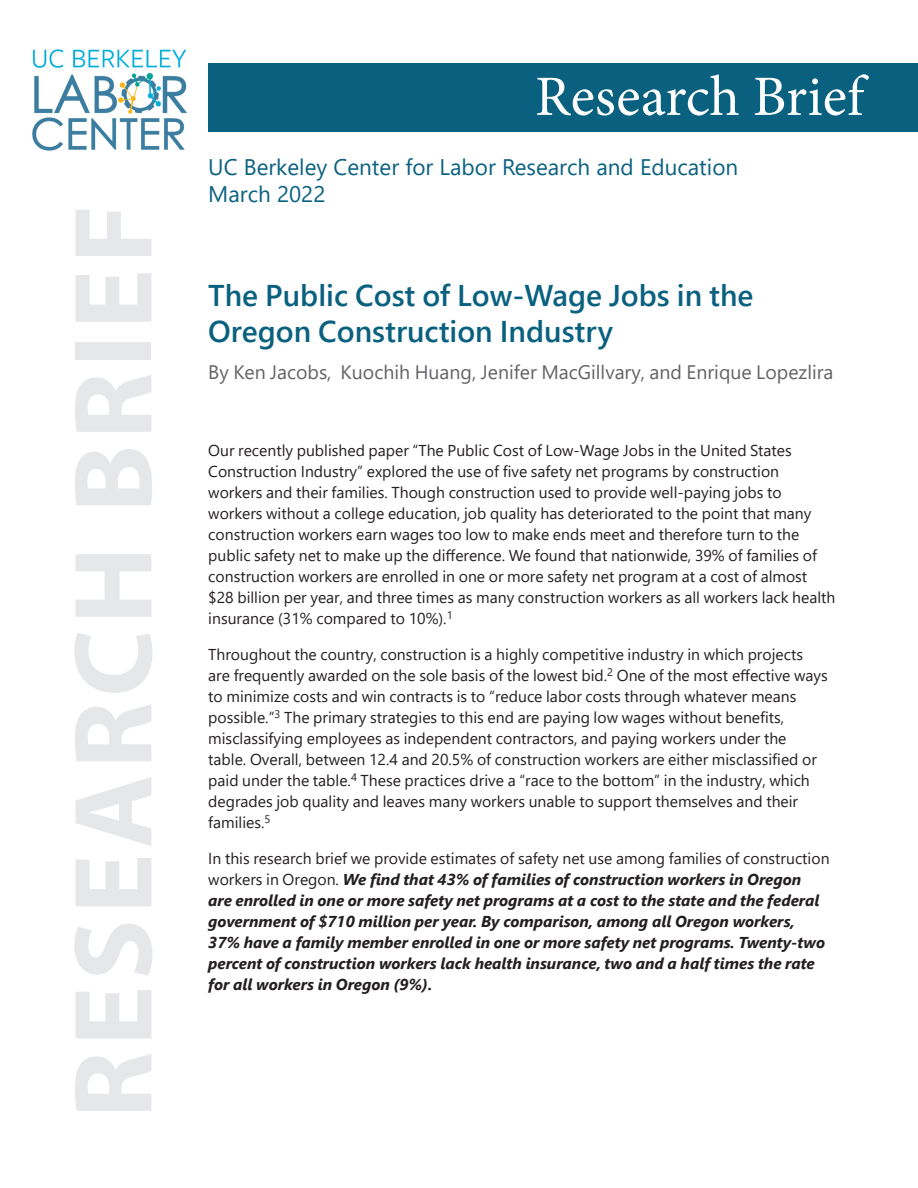
<style>
.page{position:relative;width:918px;height:1188px;background:#fff}
.page>*{position:absolute;margin:0;border:0;box-sizing:border-box;transform-origin:0 0}
.t1{font:700 112.5px "Myriad Pro";letter-spacing:.05em;color:#e6e7e9}
.t2{font:57px "Minion Pro";color:#fff}
.t3{font:600 30px/36px "Segoe UI";color:#0a617f}
.t4{font:22.5px/27px "Segoe UI";color:#0a617f}
.t5{font:19.5px "Segoe UI";color:#636366}
.t6{font:15.75px/21px "Segoe UI";color:#231f20}
.t7{font:italic 700 15.75px/21px "Segoe UI";color:#231f20}
.s1{font-weight:400;font-style:normal}
</style>
<div class="page">
<div style="left:208px;top:64px;width:710px;height:68px;background:#0a617f"></div>
<img style="left:32px;top:49px;width:155px;height:102px">
<p class="t1" style="left:40px;top:1118px;width:916px;rotate:-90deg">RESEARCH BRIEF</p>
<p class="t2" style="left:535px;top:59px;width:330px">Research Brief</p>
<p class="t4" style="left:208px;top:152px;width:531px">UC Berkeley Center for Labor Research and Education<br>March 2022</p>
<p class="t3" style="left:208px;top:275px;width:547px">The Public Cost of Low-Wage Jobs in the<br>Oregon Construction Industry</p>
<p class="t5" style="left:208px;top:354px;width:627px">By Ken Jacobs, Kuochih Huang, Jenifer MacGillvary, and Enrique Lopezlira</p>
<p class="t6" style="left:208px;top:439px;width:629px">Our recently published paper “The Public Cost of Low-Wage Jobs in the United States Construction Industry” explored the use of five safety net programs by construction workers and their families. Though construction used to provide well-paying jobs to workers without a college education, job quality has deteriorated to the point that many construction workers earn wages too low to make ends meet and therefore turn to the public safety net to make up the difference. We found that nationwide, 39% of families of construction workers are enrolled in one or more safety net program at a cost of almost $28 billion per year, and three times as many construction workers as all workers lack health insurance (31% compared to 10%).<sup>1</sup></p>
<p class="t6" style="left:208px;top:643px;width:621px">Throughout the country, construction is a highly competitive industry in which projects are frequently awarded on the sole basis of the lowest bid.<sup>2</sup> One of the most effective ways to minimize costs and win contracts is to “reduce labor costs through whatever means possible.”<sup>3</sup> The primary strategies to this end are paying low wages without benefits, misclassifying employees as independent contractors, and paying workers under the table. Overall, between 12.4 and 20.5% of construction workers are either misclassified or paid under the table.<sup>4</sup> These practices drive a “race to the bottom” in the industry, which degrades job quality and leaves many workers unable to support themselves and their families.<sup>5</sup></p>
<p class="t7" style="left:208px;top:846px;width:623px"><span class="s1">In this research brief we provide estimates of safety net use among families of construction workers in Oregon.</span> We find that 43% of families of construction workers in Oregon<br>are enrolled in one or more safety net programs at a cost to the state and the federal government of $710 million per year. By comparison, among all Oregon workers, 37% have a family member enrolled in one or more safety net programs. Twenty-two percent of construction workers lack health insurance, two and a half times the rate for all workers in Oregon (9%).</p>
</div>
